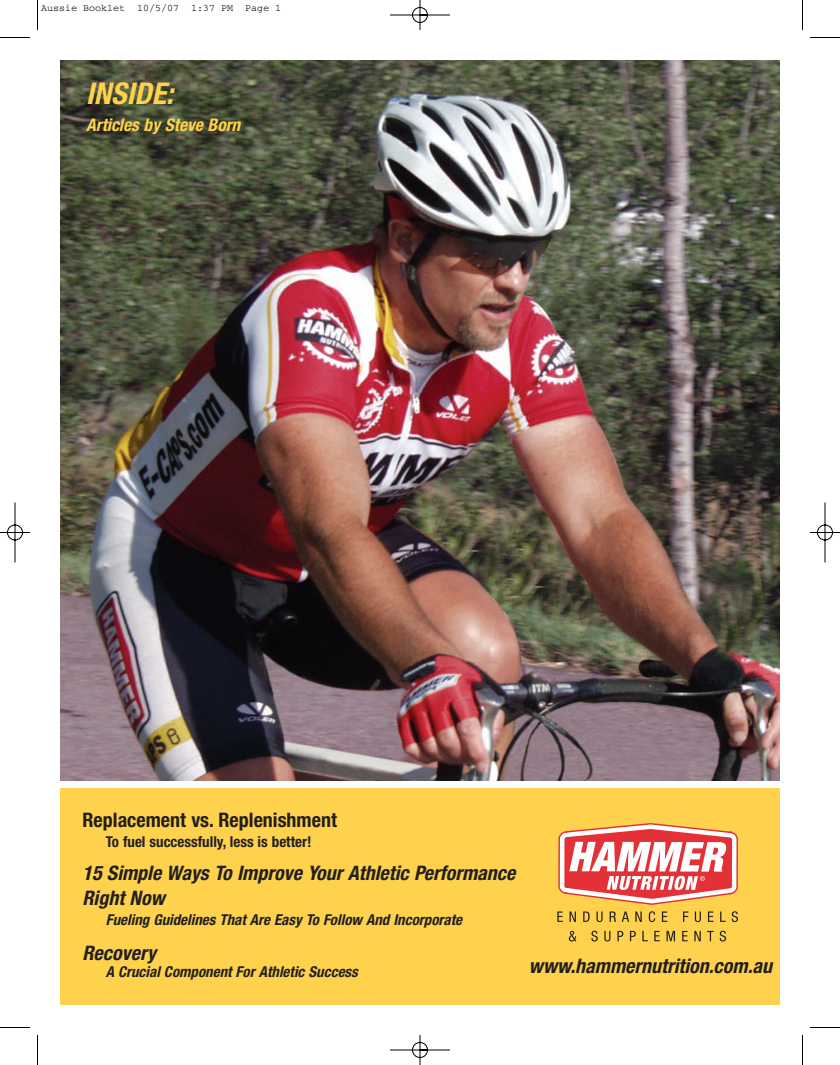
<style>
.page{position:relative;width:840px;height:1065px;background:#fff}
.page>*{position:absolute;margin:0;border:0;box-sizing:border-box;transform-origin:0 0}
.t1{font:italic 700 condensed 30px "Helvetica Neue";color:#fed24c}
.t2{font:italic 700 condensed 20px/25.8px "Helvetica Neue";color:#231f20}
.t3{font:700 condensed 20px "Helvetica Neue";color:#231f20}
.t4{font:italic 700 condensed 17.5px "Helvetica Neue";color:#fed24c}
.t5{font:italic 700 condensed 15px "Helvetica Neue";color:#231f20}
.t6{font:700 condensed 15px "Helvetica Neue";color:#231f20}
.t7{font:10px "Courier";color:#000}
</style>
<div class="page">
<img style="left:0;top:0;width:840px;height:1065px">
<p class="t7" style="left:41px;top:5px;width:242px">Aussie Booklet 10/5/07 1:37 PM Page 1</p>
<h1 class="t1" style="left:86px;top:82px;width:89px">INSIDE:</h1>
<p class="t4" style="left:86px;top:118px;width:156px">Articles by Steve Born</p>
<p class="t3" style="left:82px;top:813px;width:256px">Replacement vs. Replenishment</p>
<p class="t6" style="left:106px;top:837px;width:207px">To fuel successfully, less is better!</p>
<p class="t2" style="left:82px;top:861px;width:434px">15 Simple Ways To Improve Your Athletic Performance<br>Right Now</p>
<p class="t5" style="left:106px;top:915px;width:358px">Fueling Guidelines That Are Easy To Follow And Incorporate</p>
<p class="t2" style="left:82px;top:941px;width:75px">Recovery</p>
<p class="t5" style="left:106px;top:966px;width:254px">A Crucial Component For Athletic Success</p>
<p class="t2" style="left:529px;top:955px;width:245px">www.hammernutrition.com.au</p>
</div>
